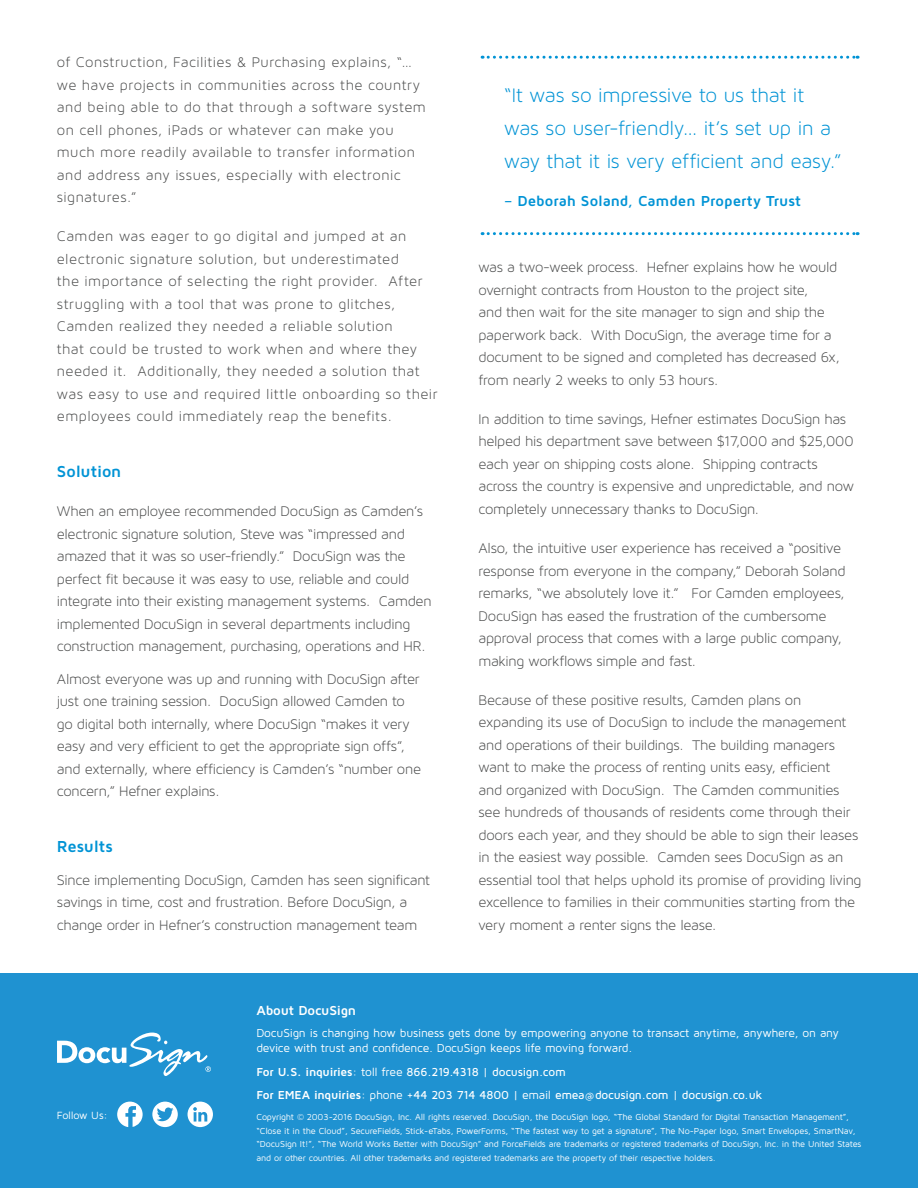
<style>
.page{position:relative;width:918px;height:1188px;background:#fff}
.page>*{position:absolute;margin:0;border:0;box-sizing:border-box;transform-origin:0 0}
.quote{font:21px/33px "Maven Pro Light 300";letter-spacing:-.01em;color:#0093d5}
.body{font:700 16.5px "Maven Pro";letter-spacing:-.01em;color:#0093d5}
.body-2{font:15px/22.5px "Maven Pro Light 300";letter-spacing:-.015em;color:#4a4b4b}
.body-3{font:15px/22.5px "Maven Pro Light 300";letter-spacing:.03em;color:#4a4b4b}
.quote-2{font:700 15px "Maven Pro";color:#0093d5}
.Footer_Headline{font:700 13.5px "Maven Pro";letter-spacing:-.015em;color:#fff}
.Footnote{font:12px/15px "Maven Pro";letter-spacing:-.02em;color:#fff}
.Footnote-2{font:500 12px "Maven Pro";letter-spacing:-.015em;color:#fff}
.Footnote-3{font:10.8px "Maven Pro";letter-spacing:-.02em;color:#fff}
.copyright{font:9px/13.5px "Maven Pro";letter-spacing:-.02em;color:#fff}
.s1{font-weight:500}
.s2{font-weight:700}
.s3{font-weight:400}
.s4{font-size:10.5px}
</style>
<div class="page">
<svg style="left:482px;top:56px;width:376px;height:3px"></svg>
<div style="left:0;top:974px;width:918px;height:214px;background:#1f92d1"></div>
<svg style="left:57px;top:1033px;width:154px;height:43px"></svg>
<svg style="left:188px;top:1102px;width:25px;height:25px"></svg>
<svg style="left:152px;top:1102px;width:26px;height:25px"></svg>
<svg style="left:117px;top:1102px;width:26px;height:25px"></svg>
<svg style="left:482px;top:232px;width:376px;height:3px"></svg>
<p class="body-3" style="left:57px;top:51px;width:371px">of Construction, Facilities &amp; Purchasing explains, “… we have projects in communities across the country and being able to do that through a software system on cell phones, iPads or whatever can make you much more readily available to transfer information and address any issues, especially with electronic signatures.”</p>
<p class="body-3" style="left:57px;top:225px;width:382px">Camden was eager to go digital and jumped at an electronic signature solution, but underestimated<br>the importance of selecting the right provider. After struggling with a tool that was prone to glitches, Camden realized they needed a reliable solution<br>that could be trusted to work when and where they needed it. Additionally, they needed a solution that was easy to use and required little onboarding so their employees could immediately reap the benefits.</p>
<p class="body" style="left:57px;top:461px;width:66px">Solution</p>
<p class="body-2" style="left:57px;top:500px;width:376px">When an employee recommended DocuSign as Camden’s electronic signature solution, Steve was “impressed and amazed that it was so user-friendly.” DocuSign was the perfect fit because it was easy to use, reliable and could integrate into their existing management systems. Camden implemented DocuSign in several departments including construction management, purchasing, operations and HR.</p>
<p class="body-2" style="left:57px;top:667px;width:366px">Almost everyone was up and running with DocuSign after just one training session. DocuSign allowed Camden to go digital both internally, where DocuSign “makes it very easy and very efficient to get the appropriate sign offs”, and externally, where efficiency is Camden’s “number one concern,” Hefner explains.</p>
<p class="body" style="left:57px;top:836px;width:57px">Results</p>
<p class="body-2" style="left:57px;top:868px;width:375px">Since implementing DocuSign, Camden has seen significant savings in time, cost and frustration. Before DocuSign, a change order in Hefner’s construction management team</p>
<p class="quote" style="left:504px;top:78px;width:339px">“It was so impressive to us that it was so user-friendly… it’s set up in a way that it is very efficient and easy.”</p>
<p class="quote-2" style="left:504px;top:191px;width:299px"><span class="s1">–</span> Deborah Soland, Camden Property Trust</p>
<p class="body-2" style="left:478px;top:256px;width:363px">was a two-week process. Hefner explains how he would overnight contracts from Houston to the project site,<br>and then wait for the site manager to sign and ship the paperwork back. With DocuSign, the average time for a document to be signed and completed has decreased 6x, from nearly 2 weeks to only 53 hours.</p>
<p class="body-2" style="left:478px;top:407px;width:377px">In addition to time savings, Hefner estimates DocuSign has helped his department save between $17,000 and $25,000 each year on shipping costs alone. Shipping contracts across the country is expensive and unpredictable, and now completely unnecessary thanks to DocuSign.</p>
<p class="body-2" style="left:478px;top:537px;width:369px">Also, the intuitive user experience has received a “positive response from everyone in the company,” Deborah Soland remarks, “we absolutely love it.” For Camden employees, DocuSign has eased the frustration of the cumbersome approval process that comes with a large public company, making workflows simple and fast.</p>
<p class="body-2" style="left:478px;top:688px;width:385px">Because of these positive results, Camden plans on expanding its use of DocuSign to include the management and operations of their buildings. The building managers want to make the process of renting units easy, efficient<br>and organized with DocuSign. The Camden communities see hundreds of thousands of residents come through their doors each year, and they should be able to sign their leases in the easiest way possible. Camden sees DocuSign as an essential tool that helps uphold its promise of providing living excellence to families in their communities starting from the very moment a renter signs the lease.</p>
<p class="Footnote-3" style="left:57px;top:1109px;width:52px">Follow Us:</p>
<p class="Footer_Headline" style="left:256px;top:1002px;width:101px">About DocuSign</p>
<p class="Footnote" style="left:256px;top:1025px;width:584px">DocuSign is changing how business gets done by empowering anyone to transact anytime, anywhere, on any device with trust and confidence. DocuSign keeps life moving forward.</p>
<p class="Footnote-2" style="left:256px;top:1064px;width:311px"><span class="s2">For U.S. inquiries</span><span class="s3">: toll free</span> 866.219.4318 <span class="s3">|</span> docusign.com</p>
<p class="Footnote-2" style="left:256px;top:1088px;width:508px"><span class="s2">For EMEA inquiries</span><span class="s3">: phone</span> +44 203 714 4800 <span class="s3">| email</span> emea<span class="s4">@</span>docusign.com <span class="s3">|</span> docusign.co.uk</p>
<p class="copyright" style="left:256px;top:1110px;width:606px">Copyright © 2003-2016 DocuSign, Inc. All rights reserved. DocuSign, the DocuSign logo, “The Global Standard for Digital Transaction Management”, “Close it in the Cloud”, SecureFields, Stick-eTabs, PowerForms, “The fastest way to get a signature”, The No-Paper logo, Smart Envelopes, SmartNav, “DocuSign It!”, “The World Works Better with DocuSign” and ForceFields are trademarks or registered trademarks of DocuSign, Inc. in the United States and or other countries. All other trademarks and registered trademarks are the property of their respective holders.</p>
</div>
